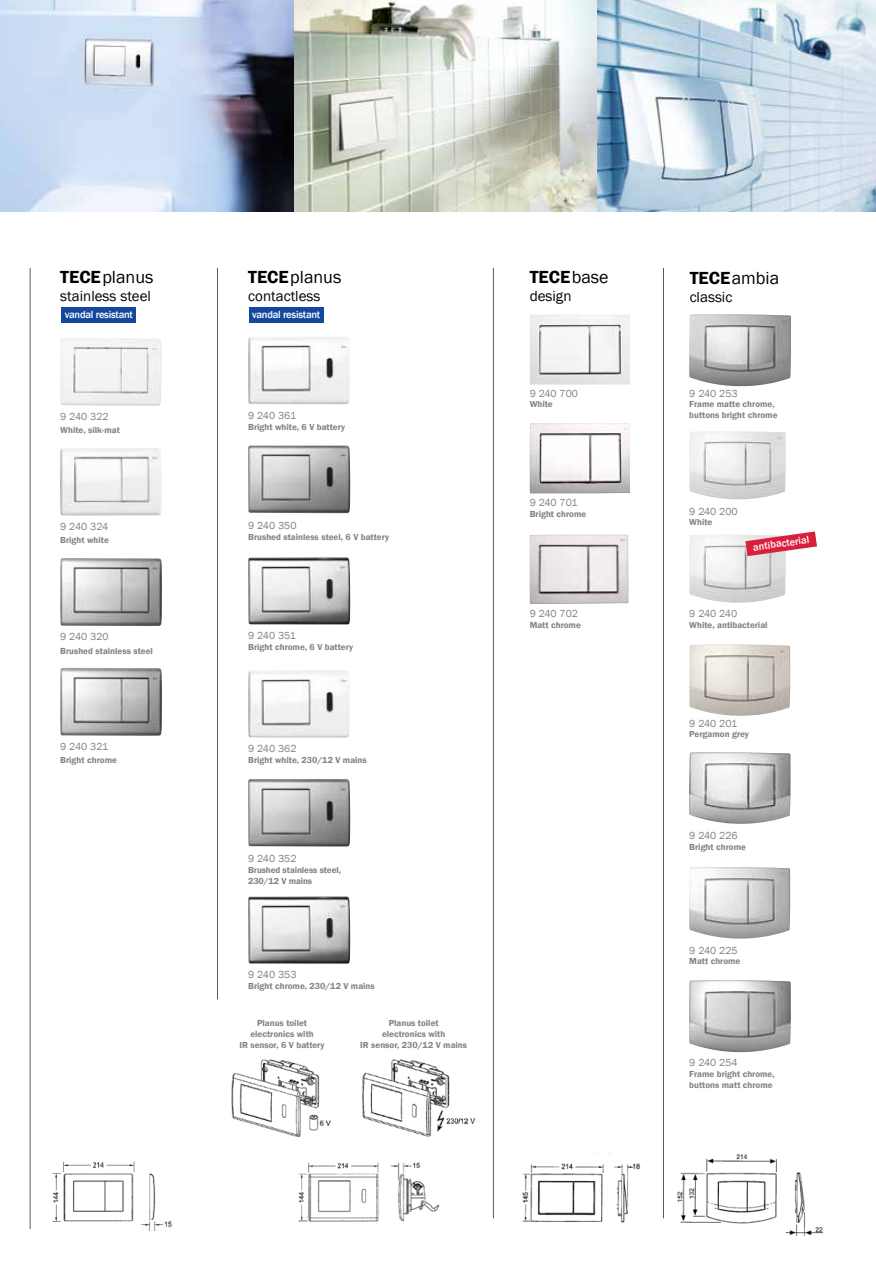
<style>
.page{position:relative;width:876px;height:1263px;background:#fff}
.page>*{position:absolute;margin:0;border:0;box-sizing:border-box;transform-origin:0 0}
.t1{font:18px "Franklin Gothic";color:#000}
.t2{font:600 18px "Franklin Gothic";color:#000}
.t3{font:15px "Franklin Gothic";color:#000}
.t4{font:10.5px "Franklin Gothic";color:#808285}
.t5{font:500 10.5px "Franklin Gothic";letter-spacing:-.025em;color:#fff}
.t6{font:600 9px/10.8px "Franklin Gothic";color:#808285}
.s1{font-weight:600}
.s2{font-weight:400}
</style>
<div class="page">
<img style="left:0;top:0;width:1px;height:212px">
<img style="left:294px;top:0;width:304px;height:212px">
<svg style="left:1px;top:0;width:293px;height:212px;background:#b0bed3"></svg>
<img style="left:598px;top:0;width:278px;height:212px">
<img style="left:530px;top:423px;width:100px;height:70px">
<img style="left:530px;top:314px;width:100px;height:71px">
<img style="left:530px;top:535px;width:99px;height:69px">
<img style="left:689px;top:752px;width:101px;height:72px">
<img style="left:689px;top:431px;width:97px;height:68px">
<img style="left:689px;top:644px;width:101px;height:72px">
<img style="left:689px;top:867px;width:101px;height:71px">
<img style="left:689px;top:314px;width:102px;height:72px">
<img style="left:689px;top:980px;width:102px;height:72px">
<img style="left:689px;top:535px;width:97px;height:68px">
<svg style="left:745px;top:531px;width:72px;height:25px"></svg>
<img style="left:677px;top:1154px;width:148px;height:82px">
<img style="left:522px;top:1152px;width:119px;height:71px">
<hr style="left:663px;top:268px;width:1px;height:950px;background:#58595b">
<hr style="left:493px;top:268px;width:1px;height:950px;background:#58595b">
<hr style="left:217px;top:268px;width:1px;height:731px;background:#58595b">
<hr style="left:30px;top:268px;width:1px;height:961px;background:#58595b">
<img style="left:350px;top:1059px;width:126px;height:78px">
<img style="left:231px;top:1059px;width:100px;height:79px">
<img style="left:298px;top:1162px;width:141px;height:60px">
<img style="left:63px;top:1174px;width:93px;height:47px">
<img style="left:63px;top:1161px;width:72px;height:10px">
<img style="left:52px;top:1173px;width:8px;height:48px">
<img style="left:141px;top:1220px;width:31px;height:10px">
<img style="left:248px;top:337px;width:102px;height:67px">
<img style="left:248px;top:445px;width:102px;height:68px">
<img style="left:248px;top:557px;width:102px;height:68px">
<img style="left:248px;top:779px;width:102px;height:67px">
<img style="left:248px;top:896px;width:102px;height:68px">
<img style="left:248px;top:670px;width:102px;height:68px">
<img style="left:60px;top:338px;width:101px;height:68px">
<img style="left:60px;top:448px;width:102px;height:68px">
<img style="left:60px;top:558px;width:102px;height:68px">
<img style="left:60px;top:668px;width:102px;height:68px">
<div style="left:62px;top:307px;width:74px;height:15px;background:#14489f"></div>
<div style="left:249px;top:307px;width:74px;height:15px;background:#14489f"></div>
<h1 class="t1" style="left:60px;top:266px;width:95px"><span class="s1">TECE</span>planus</h1>
<h2 class="t3" style="left:60px;top:287px;width:92px">stainless steel</h2>
<h1 class="t1" style="left:248px;top:266px;width:95px"><span class="s1">TECE</span>planus</h1>
<h2 class="t3" style="left:248px;top:287px;width:74px">contactless</h2>
<p class="t5" style="left:65px;top:308px;width:69px">vandal resistant</p>
<p class="t5" style="left:252px;top:308px;width:69px">vandal resistant</p>
<p class="t4" style="left:60px;top:410px;width:50px">9 240 322</p>
<p class="t6" style="left:60px;top:425px;width:61px">White, silk-mat</p>
<p class="t4" style="left:248px;top:409px;width:49px">9 240 361</p>
<p class="t6" style="left:248px;top:421px;width:98px">Bright white, 6 V battery</p>
<p class="t4" style="left:60px;top:520px;width:49px">9 240 324</p>
<p class="t6" style="left:60px;top:535px;width:50px">Bright white</p>
<p class="t4" style="left:248px;top:519px;width:50px">9 240 350</p>
<p class="t6" style="left:248px;top:531px;width:142px">Brushed stainless steel, 6 V battery</p>
<p class="t4" style="left:60px;top:630px;width:50px">9 240 320</p>
<p class="t6" style="left:60px;top:645px;width:94px">Brushed stainless steel</p>
<p class="t4" style="left:248px;top:629px;width:49px">9 240 351</p>
<p class="t6" style="left:248px;top:642px;width:106px">Bright chrome, 6 V battery</p>
<p class="t4" style="left:60px;top:740px;width:50px">9 240 321</p>
<p class="t6" style="left:60px;top:755px;width:58px">Bright chrome</p>
<p class="t4" style="left:248px;top:742px;width:50px">9 240 362</p>
<p class="t6" style="left:248px;top:755px;width:120px">Bright white, 230/12 V mains</p>
<p class="t4" style="left:248px;top:852px;width:50px">9 240 352</p>
<p class="t6" style="left:248px;top:864px;width:94px">Brushed stainless steel,<br>230/12 V mains</p>
<p class="t4" style="left:248px;top:968px;width:50px">9 240 353</p>
<p class="t6" style="left:248px;top:981px;width:128px">Bright chrome, 230/12 V mains</p>
<p class="t6" style="left:240px;top:1018px;width:87px;text-align:center">Planus toilet electronics with<br>IR sensor, 6 V battery</p>
<p class="t6" style="left:360px;top:1018px;width:108px;text-align:center">Planus toilet<br>electronics with<br>IR sensor, 230/12 V mains</p>
<h1 class="t2" style="left:530px;top:266px;width:80px">TECE<span class="s2">base</span></h1>
<h2 class="t3" style="left:530px;top:287px;width:43px">design</h2>
<p class="t4" style="left:530px;top:386px;width:50px">9 240 700</p>
<p class="t6" style="left:530px;top:399px;width:25px">White</p>
<p class="t4" style="left:530px;top:496px;width:50px">9 240 701</p>
<p class="t6" style="left:530px;top:509px;width:58px">Bright chrome</p>
<p class="t4" style="left:530px;top:607px;width:50px">9 240 702</p>
<p class="t6" style="left:530px;top:619px;width:53px">Matt chrome</p>
<h1 class="t1" style="left:690px;top:266px;width:91px"><span class="s1">TECE</span>ambia</h1>
<h2 class="t3" style="left:690px;top:287px;width:44px">classic</h2>
<p class="t4" style="left:689px;top:386px;width:50px">9 240 253</p>
<p class="t6" style="left:689px;top:399px;width:90px">Frame matte chrome, buttons bright chrome</p>
<p class="t4" style="left:689px;top:504px;width:50px">9 240 200</p>
<p class="t6" style="left:689px;top:517px;width:25px">White</p>
<p class="t5" style="left:752px;top:541px;width:58px;rotate:-8deg">antibacterial</p>
<p class="t4" style="left:689px;top:607px;width:49px">9 240 240</p>
<p class="t6" style="left:689px;top:619px;width:80px">White, antibacterial</p>
<p class="t4" style="left:689px;top:716px;width:50px">9 240 201</p>
<p class="t6" style="left:689px;top:729px;width:61px">Pergamon grey</p>
<p class="t4" style="left:689px;top:829px;width:50px">9 240 226</p>
<p class="t6" style="left:689px;top:841px;width:58px">Bright chrome</p>
<p class="t4" style="left:689px;top:943px;width:50px">9 240 225</p>
<p class="t6" style="left:689px;top:956px;width:53px">Matt chrome</p>
<p class="t4" style="left:689px;top:1056px;width:50px">9 240 254</p>
<p class="t6" style="left:689px;top:1069px;width:87px">Frame bright chrome, buttons matt chrome</p>
</div>
